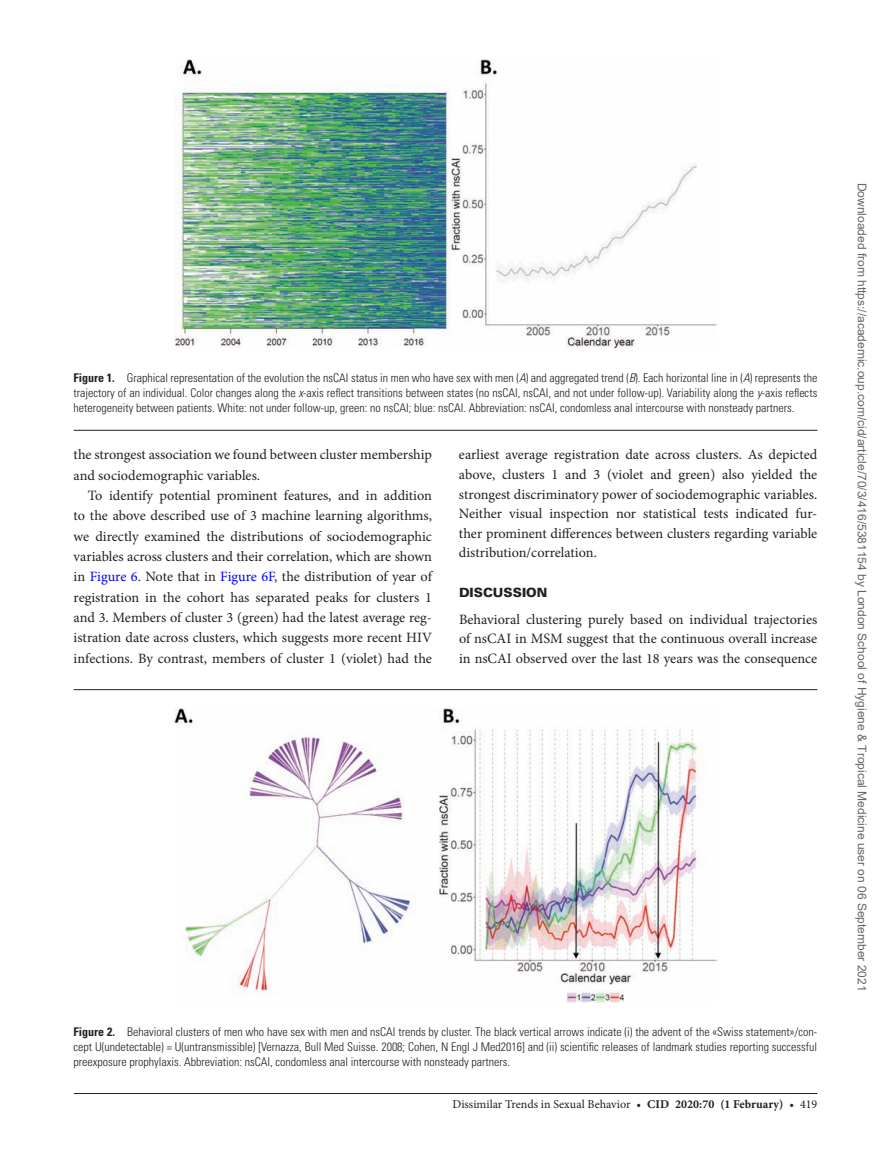
<style>
.page{position:relative;width:891px;height:1174px;background:#fff}
.page>*{position:absolute;margin:0;border:0;box-sizing:border-box;transform-origin:0 0}
.t1{font:14.25px/20.4px "Minion Pro";color:#231f20;text-align:justify}
.t2{font:900 12.75px "Univers LT Std";color:#231f20}
.t3{font:300 condensed 12px/15px "Univers LT Std";color:#231f20;text-align:justify}
.t4{font:12px "Arial";color:#666}
.t5{font:12px "Minion Pro";color:#231f20}
.s1{font-weight:700}
.s2{font-style:italic}
.s3{color:#00f}
</style>
<div class="page">
<hr style="left:74px;top:1093px;width:743px;height:1px;background:#231f20">
<hr style="left:74px;top:689px;width:743px;height:1px;background:#231f20">
<img style="left:175px;top:708px;width:541px;height:295px">
<hr style="left:74px;top:430px;width:743px;height:1px;background:#231f20">
<img style="left:175px;top:59px;width:541px;height:289px">
<p class="t3" style="left:74px;top:370px;width:745px"><span class="s1">Figure 1.</span> Graphical representation of the evolution the nsCAI status in men who have sex with men (<span class="s2">A</span>) and aggregated trend (<span class="s2">B</span>). Each horizontal line in (<span class="s2">A</span>) represents the trajectory of an individual. Color changes along the <span class="s2">x</span>-axis reflect transitions between states (no nsCAI, nsCAI, and not under follow-up). Variability along the <span class="s2">y</span>-axis reflects heterogeneity between patients. White: not under follow-up, green: no nsCAI; blue: nsCAI. Abbreviation: nsCAI, condomless anal intercourse with nonsteady partners.</p>
<p class="t1" style="left:74px;top:445px;width:360px">the strongest association we found between cluster membership and sociodemographic variables.</p>
<p class="t1" style="left:74px;top:485px;width:360px;text-indent:14px">To identify potential prominent features, and in addition to the above described use of 3 machine learning algorithms, we directly examined the distributions of sociodemographic variables across clusters and their correlation, which are shown in <span class="s3">Figure 6</span>. Note that in <span class="s3">Figure 6F</span>, the distribution of year of registration in the cohort has separated peaks for clusters 1 and 3. Members of cluster 3 (green) had the latest average reg&shy;istration date across clusters, which suggests more recent HIV infections. By contrast, members of cluster 1 (violet) had the</p>
<p class="t1" style="left:459px;top:445px;width:360px;line-height:19.6px">earliest average registration date across clusters. As depicted above, clusters 1 and 3 (violet and green) also yielded the strongest discriminatory power of sociodemographic variables.<br>Neither visual inspection nor statistical tests indicated fur&shy;ther prominent differences between clusters regarding variable distribution/correlation.</p>
<p class="t2" style="left:459px;top:584px;width:90px">DISCUSSION</p>
<p class="t1" style="left:459px;top:609px;width:360px;line-height:19.6px">Behavioral clustering purely based on individual trajectories of nsCAI in MSM suggest that the continuous overall increase in nsCAI observed over the last 18 years was the consequence</p>
<p class="t3" style="left:74px;top:1025px;width:745px"><span class="s1">Figure 2.</span> Behavioral clusters of men who have sex with men and nsCAI trends by cluster. The black vertical arrows indicate (i) the advent of the «Swiss statement»/con&shy;cept U(undetectable) = U(untransmissible) [Vernazza, Bull Med Suisse. 2008; Cohen, N Engl J Med2016] and (ii) scientific releases of landmark studies reporting successful preexposure prophylaxis. Abbreviation: nsCAI, condomless anal intercourse with nonsteady partners.</p>
<p class="t5" style="left:453px;top:1096px;width:366px">Dissimilar Trends in Sexual Behavior • <span class="s1">cid 2020:70 (1 February)</span> • 419</p>
<p class="t4" style="left:866px;top:183px;width:810px;rotate:90deg">Downloaded from https://academic.oup.com/cid/article/70/3/416/5381154 by London School of Hygiene &amp; Tropical Medicine user on 06 September 2021</p>
</div>
